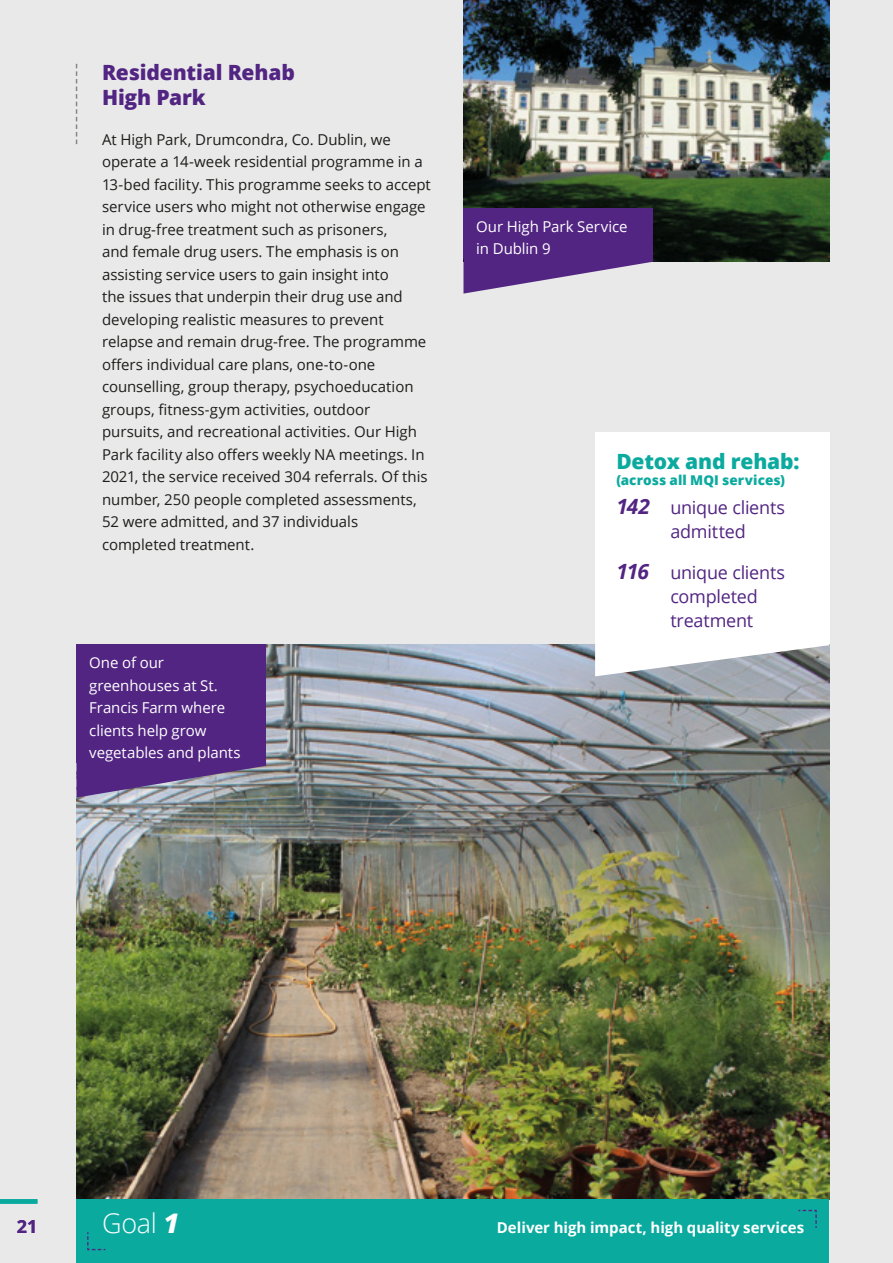
<style>
.page{position:relative;width:893px;height:1263px;background:#fff}
.page>*{position:absolute;margin:0;border:0;box-sizing:border-box;transform-origin:0 0}
.t1{font:300 27px "Open Sans";color:#fff}
.t2{font:800 21px/25.2px "Open Sans";letter-spacing:-.005em;color:#522583}
.t3{font:800 21px "Open Sans";letter-spacing:-.005em;color:#0baa9f}
.t4{font:18px/24px "Open Sans";letter-spacing:-.01em;color:#522583}
.t5{font:700 18px "Open Sans";color:#522583}
.t6{font:15px/22.5px "Open Sans";color:#1d1d1b}
.t7{font:15px/22.5px "Open Sans";letter-spacing:-.005em;color:#fff}
.t8{font:700 15px "Open Sans";color:#fff}
.t9{font:800 13.5px "Open Sans";letter-spacing:.005em;color:#0baa9f}
.s1{font-weight:700;font-style:italic;font-size:21px}
.s2{font-weight:800;font-style:italic}
</style>
<div class="page">
<div style="left:17px;top:0;width:876px;height:1263px;background:#e9e9e9"></div>
<svg style="left:76px;top:64px;width:1px;height:80px"></svg>
<img style="left:463px;top:0;width:366px;height:262px">
<img style="left:77px;top:644px;width:752px;height:555px">
<div style="left:595px;top:432px;width:234px;height:211px;background:#fff"></div>
<svg style="left:595px;top:643px;width:234px;height:33px;background:#cdcfd3"></svg>
<img style="left:77px;top:762px;width:189px;height:36px">
<div style="left:77px;top:644px;width:189px;height:118px;background:#522583"></div>
<svg style="left:463px;top:259px;width:190px;height:35px"></svg>
<div style="left:463px;top:208px;width:190px;height:51px;background:#522583"></div>
<div style="left:77px;top:1199px;width:752px;height:64px;background:#0baa9f"></div>
<svg style="left:87px;top:1232px;width:19px;height:19px"></svg>
<svg style="left:798px;top:1209px;width:19px;height:19px"></svg>
<div style="left:0;top:1199px;width:37px;height:5px;background:#0baa9f"></div>
<h2 class="t2" style="left:102px;top:59px;width:194px">Residential Rehab<br>High Park</h2>
<p class="t6" style="left:102px;top:127px;width:330px">At High Park, Drumcondra, Co. Dublin, we operate a 14-week residential programme in a 13-bed facility. This programme seeks to accept service users who might not otherwise engage in drug-free treatment such as prisoners,<br>and female drug users. The emphasis is on assisting service users to gain insight into<br>the issues that underpin their drug use and developing realistic measures to prevent relapse and remain drug-free. The programme offers individual care plans, one-to-one counselling, group therapy, psychoeducation groups, fitness-gym activities, outdoor pursuits, and recreational activities. Our High Park facility also offers weekly NA meetings. In 2021, the service received 304 referrals. Of this number, 250 people completed assessments, 52 were admitted, and 37 individuals completed treatment.</p>
<p class="t7" style="left:89px;top:651px;width:153px">One of our greenhouses at St.<br>Francis Farm where clients help grow vegetables and plants</p>
<p class="t7" style="left:476px;top:215px;width:153px">Our High Park Service in Dublin 9</p>
<h2 class="t3" style="left:616px;top:445px;width:185px">Detox and rehab:</h2>
<p class="t9" style="left:616px;top:470px;width:170px">(across all MQI services)</p>
<p class="t4" style="left:670px;top:494px;width:116px;text-indent:-54px"><span class="s1">142</span> unique clients admitted</p>
<p class="t4" style="left:670px;top:559px;width:116px;text-indent:-54px"><span class="s1">116</span> unique clients completed treatment</p>
<p class="t5" style="left:17px;top:1214px;width:22px">21</p>
<h1 class="t1" style="left:102px;top:1205px;width:79px">Goal <span class="s2">1</span></h1>
<p class="t8" style="left:497px;top:1217px;width:309px">Deliver high impact, high quality services</p>
</div>
